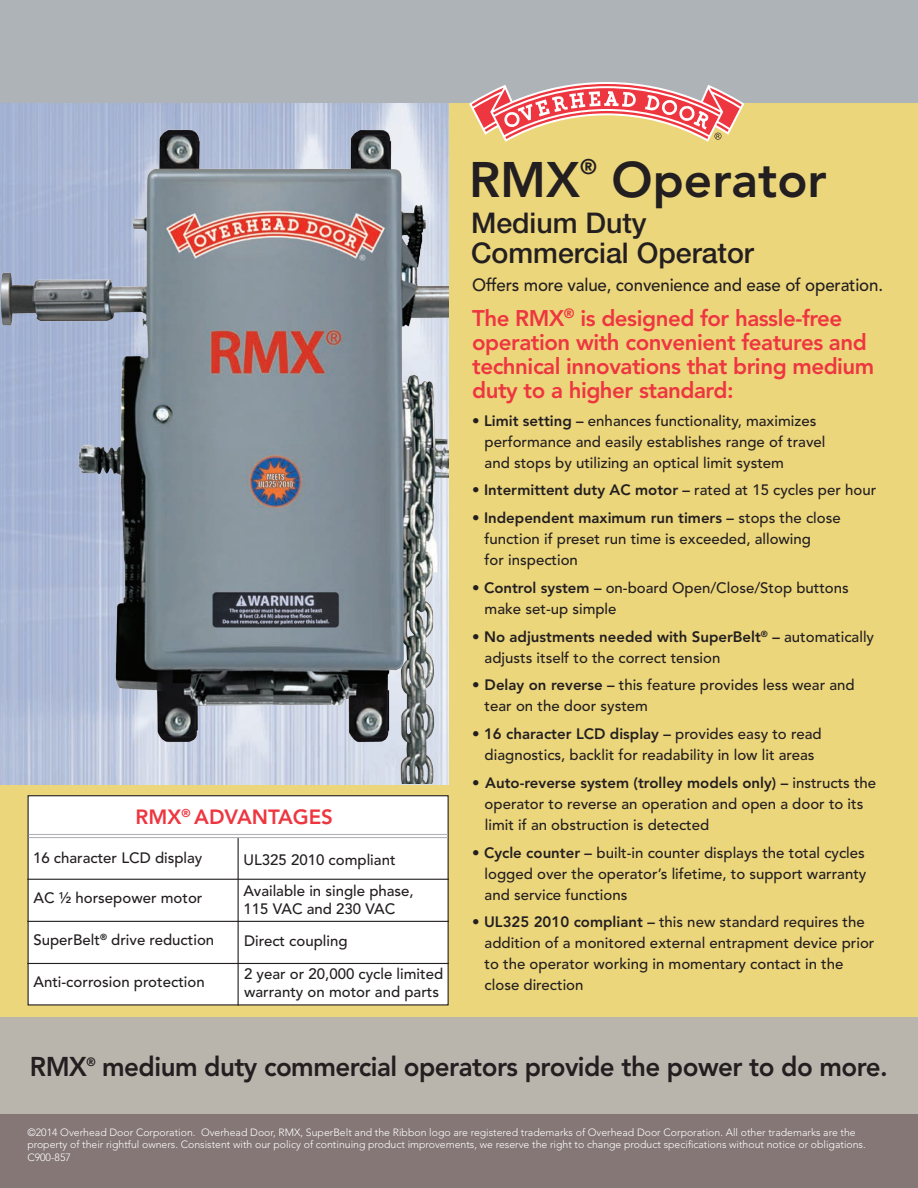
<style>
.page{position:relative;width:918px;height:1188px;background:#fff}
.page>*{position:absolute;margin:0;border:0;box-sizing:border-box;transform-origin:0 0}
.t1{font:800 49.5px "Avenir LT Std";color:#231f20}
.t2{font:500 28.5px/30px "Helvetica Neue LT Std";color:#231f20}
.t3{font:800 27px "Avenir LT Std";letter-spacing:-.02em;color:#231f20;scale:.96 1}
.t4{font:800 22.5px/24px "Avenir LT Std";letter-spacing:-.02em;color:#ee3640}
.t5{font:800 21px "Avenir LT Std";color:#231f20}
.t6{font:800 20.4px "Avenir LT Std";color:#ee3640}
.t7{font:500 17.7px "Avenir LT Std";letter-spacing:-.01em;color:#231f20;scale:.96 1}
.t8{font:500 15px/21px "Avenir LT Std";color:#231f20}
.t9{font:800 15px "Avenir LT Std";color:#231f20}
.t10{font:800 12px "Avenir LT Std";color:#231f20;scale:.96 1}
.t11{font:300 10.5px/12.6px "Avenir LT Std";color:#fff}
.s1{font-weight:800}
.s2{font-weight:500}
</style>
<div class="page">
<div style="left:0;top:98px;width:918px;height:986px;background:#ecd67c"></div>
<div style="left:0;top:1018px;width:918px;height:100px;background:#b9b4ac"></div>
<div style="left:0;top:1115px;width:918px;height:73px;background:#847776"></div>
<div style="left:0;top:0;width:918px;height:103px;background:#aeb3b8"></div>
<svg style="left:469px;top:82px;width:275px;height:60px"></svg>
<div style="left:27px;top:795px;width:422px;height:211px;background:#fff"></div>
<hr style="left:238px;top:838px;width:1px;height:168px;background:#231f20">
<hr style="left:29px;top:837px;width:419px;height:1px;background:#b2b3b7">
<hr style="left:27px;top:879px;width:422px;height:1px;background:#231f20">
<hr style="left:27px;top:921px;width:422px;height:1px;background:#231f20">
<hr style="left:27px;top:963px;width:422px;height:1px;background:#231f20">
<hr style="left:29px;top:834px;width:419px;height:1px;background:#b2b3b7">
<img style="left:0;top:103px;width:449px;height:680px">
<h3 class="t6" style="left:136px;top:805px;width:199px">RMX<sup>®</sup> ADVANTAGES</h3>
<p class="t8" style="left:33px;top:848px;width:171px">16 character LCD display</p>
<p class="t8" style="left:34px;top:887px;width:170px">AC ½ horsepower motor</p>
<p class="t8" style="left:33px;top:930px;width:182px">SuperBelt<sup>®</sup> drive reduction</p>
<p class="t8" style="left:34px;top:972px;width:173px">Anti-corrosion protection</p>
<p class="t8" style="left:244px;top:844px;width:172px;line-height:31.7px">UL325 2010 compliant<br>Available in single phase,</p>
<p class="t8" style="left:244px;top:899px;width:153px">115 VAC and 230 VAC</p>
<p class="t8" style="left:244px;top:930px;width:105px">Direct coupling</p>
<p class="t8" style="left:244px;top:965px;width:201px;line-height:18px">2 year or 20,000 cycle limited warranty on motor and parts</p>
<h1 class="t1" style="left:469px;top:150px;width:112px">RMX</h1>
<h3 class="t5" style="left:580px;top:154px;width:18px">®</h3>
<h1 class="t1" style="left:612px;top:150px;width:217px">Operator</h1>
<h2 class="t2" style="left:471px;top:207px;width:285px">Medium Duty<br>Commercial Operator</h2>
<p class="t7" style="left:472px;top:275px;width:430px">Offers more value, convenience and ease of operation.</p>
<h3 class="t4" style="left:472px;top:306px;width:404px">The RMX<sup>®</sup> is designed for hassle-free operation with convenient features and technical innovations that bring medium duty to a higher standard:</h3>
<p class="t8" style="left:485px;top:410px;width:342px;text-indent:-13px"><span class="s1">• Limit setting –</span> enhances functionality, maximizes performance and easily establishes range of travel and stops by utilizing an optical limit system</p>
<p class="t9" style="left:472px;top:481px;width:406px">• Intermittent duty AC motor – <span class="s2">rated at 15 cycles per hour</span></p>
<p class="t8" style="left:485px;top:508px;width:358px;text-indent:-13px"><span class="s1">• Independent maximum run timers –</span> stops the close function if preset run time is exceeded, allowing<br>for inspection</p>
<p class="t8" style="left:485px;top:577px;width:366px;text-indent:-13px"><span class="s1">• Control system –</span> on-board Open/Close/Stop buttons make set-up simple</p>
<p class="t8" style="left:485px;top:626px;width:391px;text-indent:-13px"><span class="s1">• No adjustments needed with SuperBelt</span><sup>®</sup> <span class="s1">–</span> automatically adjusts itself to the correct tension</p>
<p class="t8" style="left:485px;top:675px;width:372px;text-indent:-13px"><span class="s1">• Delay on reverse –</span> this feature provides less wear and tear on the door system</p>
<p class="t8" style="left:472px;top:724px;width:351px;text-align:center"><span class="s1">• 16 character LCD display –</span> provides easy to read diagnostics, backlit for readability in low lit areas</p>
<p class="t8" style="left:485px;top:772px;width:393px;text-indent:-13px"><span class="s1">• Auto-reverse system (trolley models only) –</span> instructs the operator to reverse an operation and open a door to its limit if an obstruction is detected</p>
<p class="t8" style="left:485px;top:842px;width:383px;text-align:justify;text-indent:-13px"><span class="s1">• Cycle counter –</span> built-in counter displays the total cycles logged over the operator’s lifetime, to support warranty and service functions</p>
<p class="t8" style="left:485px;top:912px;width:391px;text-indent:-13px"><span class="s1">• UL325 2010 compliant –</span> this new standard requires the addition of a monitored external entrapment device prior to the operator working in momentary contact in the close direction</p>
<h3 class="t3" style="left:30px;top:1051px;width:61px">RMX</h3>
<p class="t10" style="left:87px;top:1055px;width:11px">®</p>
<h3 class="t3" style="left:102px;top:1051px;width:820px">medium duty commercial operators provide the power to do more.</h3>
<p class="t11" style="left:27px;top:1126px;width:840px">©2014 Overhead Door Corporation. Overhead Door, RMX, SuperBelt and the Ribbon logo are registered trademarks of Overhead Door Corporation. All other trademarks are the property of their rightful owners. Consistent with our policy of continuing product improvements, we reserve the right to change product specifications without notice or obligations.<br>C900-857</p>
</div>
